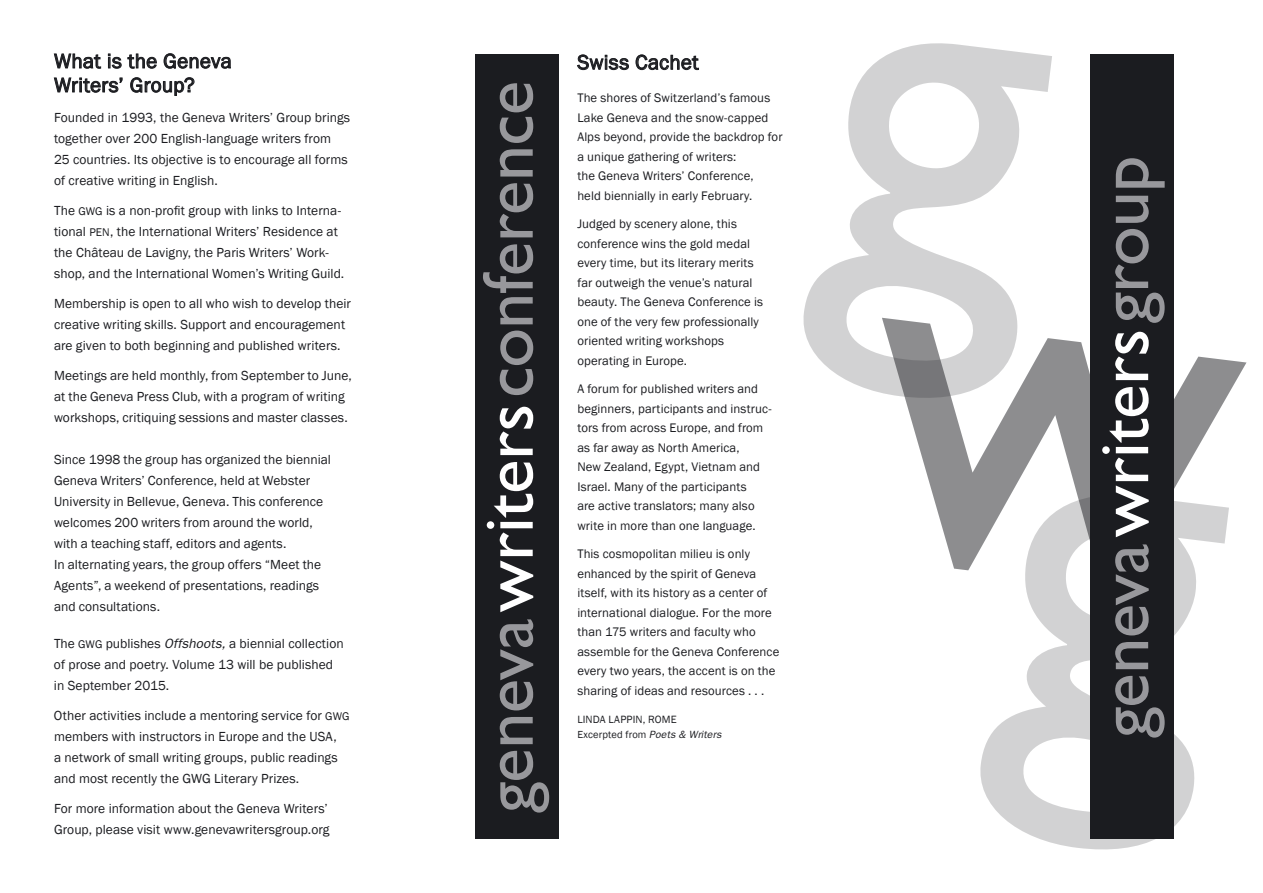
<style>
.page{position:relative;width:1263px;height:893px;background:#fff}
.page>*{position:absolute;margin:0;border:0;box-sizing:border-box;transform-origin:0 0}
.t1{font:72px "Gill Sans";letter-spacing:-.005em;color:#98989c}
.t2{font:21px/24px "Franklin Gothic";letter-spacing:.01em;color:#1b1c20}
.t3{font:13.5px/21px "Franklin Gothic";letter-spacing:.005em;color:#1b1c20}
.t4{font:12.75px/19.5px "Franklin Gothic";letter-spacing:.005em;color:#1b1c20}
.t5{font:10.8px "Franklin Gothic";color:#1b1c20}
.t6{font:10.5px "Franklin Gothic";letter-spacing:.015em;color:#1b1c20}
.s1{font-size:11.55px}
.s2{font-style:italic}
.s3{color:#fff}
</style>
<div class="page">
<svg style="left:906px;top:318px;width:340px;height:253px"></svg>
<svg style="left:803px;top:43px;width:249px;height:361px"></svg>
<svg style="left:976px;top:489px;width:253px;height:361px"></svg>
<div style="left:1090px;top:54px;width:83px;height:785px;background:#1b1c20"></div>
<svg style="left:54px;top:53px;width:47px;height:16px"></svg>
<svg style="left:108px;top:54px;width:49px;height:15px"></svg>
<svg style="left:164px;top:53px;width:67px;height:16px"></svg>
<svg style="left:54px;top:77px;width:69px;height:16px"></svg>
<svg style="left:130px;top:77px;width:64px;height:19px"></svg>
<svg style="left:577px;top:55px;width:52px;height:15px"></svg>
<svg style="left:636px;top:55px;width:63px;height:15px"></svg>
<div style="left:475px;top:54px;width:83px;height:785px;background:#1b1c20"></div>
<h2 class="t2" style="left:54px;top:49px;width:179px">What is the Geneva<br>Writers’ Group?</h2>
<p class="t3" style="left:54px;top:107px;width:298px">Founded in 1993, the Geneva Writers’ Group brings together over 200 English-language writers from 25 countries. Its objective is to encourage all forms of creative writing in English.</p>
<p class="t3" style="left:54px;top:200px;width:292px">The <span class="s1">GWG</span> is a non-profit group with links to Interna&shy;tional <span class="s1">PEN</span>, the International Writers’ Residence at the Château de Lavigny, the Paris Writers’ Work&shy;shop, and the International Women’s Writing Guild.</p>
<p class="t3" style="left:54px;top:293px;width:298px">Membership is open to all who wish to develop their creative writing skills. Support and encouragement are given to both beginning and published writers.</p>
<p class="t3" style="left:54px;top:365px;width:299px">Meetings are held monthly, from September to June, at the Geneva Press Club, with a program of writing workshops, critiquing sessions and master classes.</p>
<p class="t3" style="left:54px;top:449px;width:279px">Since 1998 the group has organized the biennial Geneva Writers’ Conference, held at Webster University in Bellevue, Geneva. This conference welcomes 200 writers from around the world, with a teaching staff, editors and agents.<br>In alternating years, the group offers “Meet the Agents”, a weekend of presentations, readings and consultations.</p>
<p class="t3" style="left:54px;top:633px;width:291px">The <span class="s1">GWG</span> publishes <span class="s2">Offshoots,</span> a biennial collection of prose and poetry. Volume 13 will be published in September 2015.</p>
<p class="t3" style="left:54px;top:705px;width:297px">Other activities include a mentoring service for <span class="s1">GWG </span>members with instructors in Europe and the USA,<br>a network of small writing groups, public readings and most recently the GWG Literary Prizes.</p>
<p class="t3" style="left:54px;top:798px;width:277px">For more information about the Geneva Writers’<br>Group, please visit www.genevawritersgroup.org</p>
<h1 class="t1" style="left:466px;top:813px;width:733px;rotate:-90deg">geneva<span class="s3">writers</span>conference</h1>
<h2 class="t2" style="left:577px;top:51px;width:123px">Swiss Cachet</h2>
<p class="t4" style="left:577px;top:89px;width:207px">The shores of Switzerland’s famous Lake Geneva and the snow-capped Alps beyond, provide the backdrop for a unique gathering of writers:<br>the Geneva Writers’ Conference,<br>held biennially in early February.</p>
<p class="t4" style="left:577px;top:215px;width:187px">Judged by scenery alone, this conference wins the gold medal every time, but its literary merits far outweigh the venue’s natural beauty. The Geneva Conference is one of the very few professionally oriented writing workshops operating in Europe.</p>
<p class="t4" style="left:577px;top:380px;width:195px">A forum for published writers and beginners, participants and instruc&shy;tors from across Europe, and from as far away as North America,<br>New Zealand, Egypt, Vietnam and Israel. Many of the participants<br>are active translators; many also write in more than one language.</p>
<p class="t4" style="left:577px;top:544px;width:204px">This cosmopolitan milieu is only enhanced by the spirit of Geneva itself, with its history as a center of international dialogue. For the more than 175 writers and faculty who assemble for the Geneva Conference every two years, the accent is on the sharing of ideas and resources . . .</p>
<p class="t5" style="left:577px;top:713px;width:44px">lin da lappin</p>
<p class="t5" style="left:643px;top:713px;width:14px">, rome</p>
<p class="t6" style="left:577px;top:728px;width:146px">Excerpted from <span class="s2">Poets &amp; Writers</span></p>
<h1 class="t1" style="left:1081px;top:738px;width:583px;rotate:-90deg">geneva<span class="s3">writers</span>group</h1>
</div>
